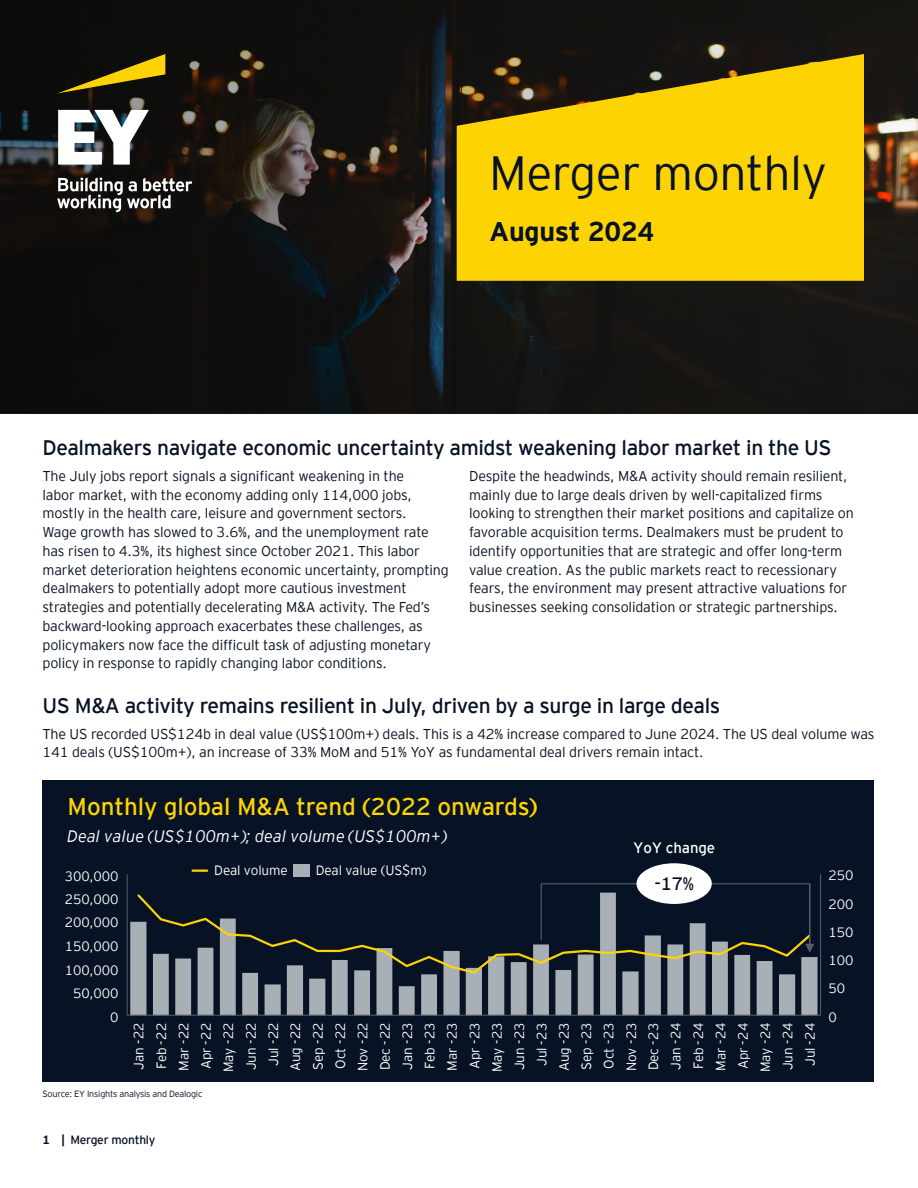
<style>
.page{position:relative;width:918px;height:1188px;background:#fff}
.page>*{position:absolute;margin:0;border:0;box-sizing:border-box;transform-origin:0 0}
.Newsletter_title__Cover{font:300 48px "EY Interstate";letter-spacing:-.01em;color:#071224}
.Newsletter_title__Cover-2{font:700 27px "EY Interstate";letter-spacing:-.01em;color:#071224}
.t1{font:300 24.15px "EY Interstate";color:#fed304}
.Subheads_White_14_18{font:21px "EY Interstate";letter-spacing:-.02em;color:#071224}
.t2{font:300 18px "EY Interstate";color:#071224}
.t3{font:italic 300 16.5px "EY Interstate";letter-spacing:.005em;color:#fff}
.t4{font:300 15px "EY Interstate";letter-spacing:-.01em;color:#fff}
.Body_copy{font:300 14.25px/18.8px "EY Interstate";letter-spacing:-.01em;color:#071224}
.t5{font:300 13.5px/22.4px "EY Interstate";letter-spacing:-.01em;color:#fff;text-align:center}
.t6{font:12px "EY Interstate";letter-spacing:-.02em;color:#071224}
.Header___Footer{font:300 9px "EY Interstate";letter-spacing:-.02em;color:#071224}
.s1{font-weight:700}
</style>
<div class="page">
<svg style="left:0;top:0;width:918px;height:413px;background:#171613"></svg>
<svg style="left:457px;top:54px;width:407px;height:227px;background:#dab506"></svg>
<svg style="left:57px;top:54px;width:108px;height:39px;background:#4b4009"></svg>
<svg style="left:57px;top:110px;width:135px;height:102px"></svg>
<div style="left:43px;top:780px;width:831px;height:301px;background:#071224"></div>
<svg style="left:130px;top:921px;width:688px;height:94px;fill:#a8b0b6"></svg>
<hr style="left:820px;top:874px;width:1px;height:141px;background:#545f6b">
<hr style="left:127px;top:874px;width:1px;height:141px;background:#545f6b">
<hr style="left:127px;top:1015px;width:694px;height:1px;background:#545f6b">
<svg style="left:135px;top:892px;width:677px;height:83px"></svg>
<hr style="left:541px;top:884px;width:1px;height:56px;background:#545f6b">
<hr style="left:541px;top:883px;width:269px;height:1px;background:#545f6b">
<svg style="left:805px;top:884px;width:9px;height:69px"></svg>
<div style="left:637px;top:863px;width:75px;height:41px;background:#fff;border-radius:50%"></div>
<svg style="left:193px;top:870px;width:14px;height:2px"></svg>
<div style="left:293px;top:865px;width:17px;height:12px;background:#a8b0b6"></div>
<p class="Newsletter_title__Cover" style="left:489px;top:139px;width:340px">Merger monthly</p>
<p class="Newsletter_title__Cover-2" style="left:489px;top:212px;width:167px">August 2024</p>
<p class="Subheads_White_14_18" style="left:43px;top:433px;width:791px">Dealmakers navigate economic uncertainty amidst weakening labor market in the US</p>
<p class="Body_copy" style="left:43px;top:466px;width:408px">The July jobs report signals a significant weakening in the<br>labor market, with the economy adding only 114,000 jobs, mostly in the health care, leisure and government sectors.<br>Wage growth has slowed to 3.6%, and the unemployment rate has risen to 4.3%, its highest since October 2021. This labor market deterioration heightens economic uncertainty, prompting dealmakers to potentially adopt more cautious investment strategies and potentially decelerating M&amp;A activity. The Fed’s backward-looking approach exacerbates these challenges, as policymakers now face the difficult task of adjusting monetary policy in response to rapidly changing labor conditions.</p>
<p class="Body_copy" style="left:469px;top:466px;width:386px">Despite the headwinds, M&amp;A activity should remain resilient, mainly due to large deals driven by well-capitalized firms looking to strengthen their market positions and capitalize on favorable acquisition terms. Dealmakers must be prudent to identify opportunities that are strategic and offer long-term value creation. As the public markets react to recessionary fears, the environment may present attractive valuations for businesses seeking consolidation or strategic partnerships.</p>
<p class="Subheads_White_14_18" style="left:43px;top:691px;width:679px">US M&amp;A activity remains resilient in July, driven by a surge in large deals</p>
<p class="Body_copy" style="left:43px;top:723px;width:834px">The US recorded US$124b in deal value (US$100m+) deals. This is a 42% increase compared to June 2024. The US deal volume was<br>141 deals (US$100m+), an increase of 33% MoM and 51% YoY as fundamental deal drivers remain intact.</p>
<p class="t1" style="left:68px;top:789px;width:471px">Monthly global M&amp;A trend (2022 onwards)</p>
<p class="t3" style="left:67px;top:824px;width:381px">Deal value (US$100m+); deal volume (US$100m+)</p>
<p class="t5" style="left:65px;top:865px;width:55px">300,000</p>
<p class="t5" style="left:65px;top:887px;width:55px">250,000</p>
<p class="t5" style="left:65px;top:911px;width:55px">200,000</p>
<p class="t5" style="left:65px;top:934px;width:55px">150,000</p>
<p class="t5" style="left:65px;top:958px;width:55px">100,000</p>
<p class="t5" style="left:73px;top:981px;width:47px">50,000</p>
<p class="t5" style="left:214px;top:859px;width:75px">Deal volume</p>
<p class="t5" style="left:316px;top:859px;width:112px">Deal value (US$m)</p>
<p class="t4" style="left:633px;top:837px;width:83px">YoY change</p>
<p class="t2" style="left:654px;top:871px;width:41px">-17%</p>
<p class="t5" style="left:110px;top:1005px;width:10px">0</p>
<p class="t5" style="left:127px;top:1070px;width:49px;rotate:-90deg">Jan -22</p>
<p class="t5" style="left:552px;top:1072px;width:51px;rotate:-90deg">Aug -23<br>Sep -23<br>Oct -23<br>Nov -23<br>Dec -23<br>Jan -24<br>Feb -24<br>Mar -24<br>Apr -24<br>May -24<br>Jun -24<br>Jul -24</p>
<p class="t5" style="left:216px;top:1072px;width:51px;rotate:-90deg">May -22<br>Jun -22<br>Jul -22<br>Aug -22<br>Sep -22<br>Oct -22<br>Nov -22<br>Dec -22<br>Jan -23<br>Feb -23<br>Mar -23<br>Apr -23<br>May -23<br>Jun -23</p>
<p class="t5" style="left:149px;top:1071px;width:49px;text-align:justify;rotate:-90deg">Feb -22<br>Mar -22<br>Apr -22</p>
<p class="t5" style="left:530px;top:1066px;width:44px;rotate:-90deg">Jul -23</p>
<p class="Header___Footer" style="left:43px;top:1088px;width:161px">Source: EY Insights analysis and Dealogic</p>
<p class="t6" style="left:43px;top:1131px;width:115px"><span class="s1">1 |</span> Merger monthly</p>
<p class="t5" style="left:829px;top:864px;width:26px">250</p>
<p class="t5" style="left:829px;top:892px;width:26px">200</p>
<p class="t5" style="left:829px;top:920px;width:26px">150</p>
<p class="t5" style="left:829px;top:948px;width:26px">100</p>
<p class="t5" style="left:829px;top:977px;width:18px">50</p>
<p class="t5" style="left:829px;top:1005px;width:10px">0</p>
</div>
